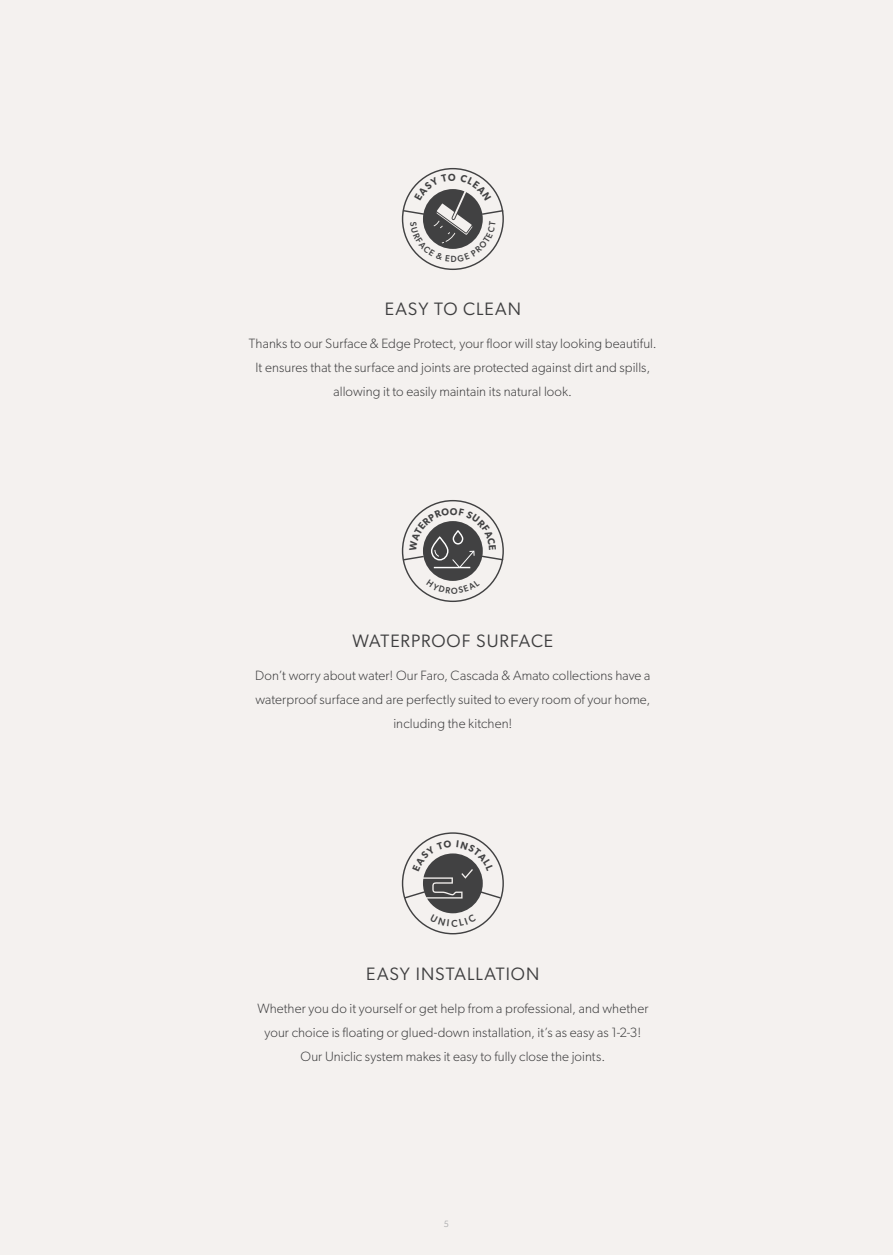
<style>
.page{position:relative;width:893px;height:1255px;background:#fff}
.page>*{position:absolute;margin:0;border:0;box-sizing:border-box;transform-origin:0 0}
.Ondertitel_12_16_grijs{font:18px "Gibson";letter-spacing:.055em;color:#3e3e3f}
.Basistekst_grijs{font:300 13.5px/24px "Gibson";letter-spacing:.005em;color:#3e3e3f;text-align:center}
.t1{font:300 9px "Gibson";color:#939598}
</style>
<div class="page">
<div style="left:0;top:0;width:893px;height:1254px;background:#f4f1ef"></div>
<div style="left:423px;top:521px;width:60px;height:60px;background:#414142;border-radius:50%"></div>
<svg style="left:426px;top:579px;width:54px;height:15px"></svg>
<svg style="left:402px;top:507px;width:102px;height:62px"></svg>
<svg style="left:402px;top:173px;width:102px;height:89px"></svg>
<svg style="left:403px;top:839px;width:99px;height:87px"></svg>
<p class="Ondertitel_12_16_grijs" style="left:385px;top:298px;width:138px">EASY TO CLEAN</p>
<p class="Basistekst_grijs" style="left:249px;top:331px;width:409px">Thanks to our Surface &amp; Edge Protect, your floor will stay looking beautiful.<br>It ensures that the surface and joints are protected against dirt and spills, allowing it to easily maintain its natural look.</p>
<p class="Ondertitel_12_16_grijs" style="left:352px;top:630px;width:202px">WATERPROOF SURFACE</p>
<p class="Basistekst_grijs" style="left:255px;top:663px;width:397px">Don’t worry about water! Our Faro, Cascada &amp; Amato collections have a waterproof surface and are perfectly suited to every room of your home, including the kitchen!</p>
<p class="Ondertitel_12_16_grijs" style="left:366px;top:962px;width:175px">EASY INSTALLATION</p>
<p class="Basistekst_grijs" style="left:257px;top:995px;width:393px">Whether you do it yourself or get help from a professional, and whether your choice is floating or glued-down installation, it’s as easy as 1-2-3!<br>Our Uniclic system makes it easy to fully close the joints.</p>
<p class="t1" style="left:444px;top:1217px;width:7px">5</p>
</div>
